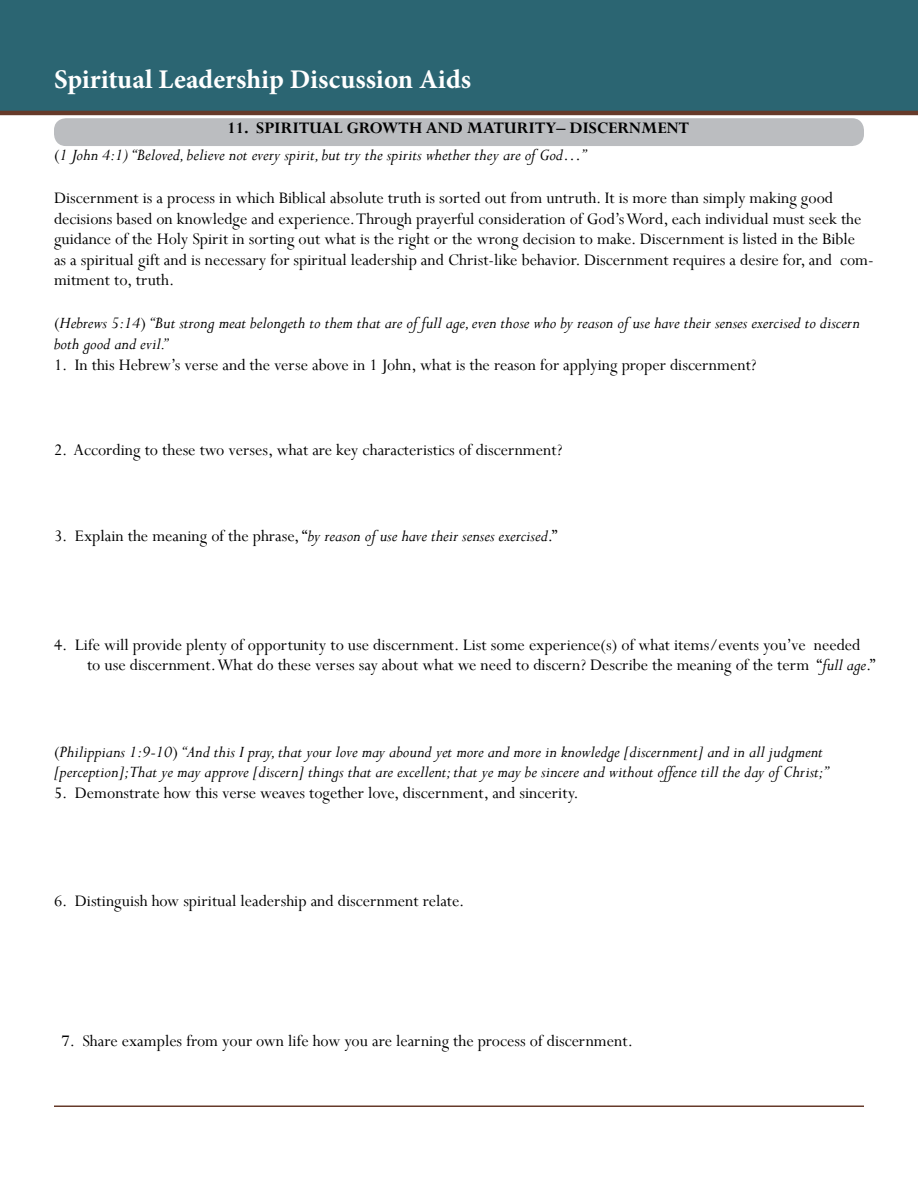
<style>
.page{position:relative;width:918px;height:1188px;background:#fff}
.page>*{position:absolute;margin:0;border:0;box-sizing:border-box;transform-origin:0 0}
.Paragraph_Style1{font:700 27px "Minion Pro";color:#fff}
.Paragraph_Style3{font:18px/20.5px "Perpetua";color:#000}
.Paragraph_Style64{font:italic 18px/20.5px "Perpetua";color:#000}
.Paragraph_Style49{font:18px/20.5px "Perpetua";color:#000}
.Paragraph_Style33{font:18px "Perpetua";color:#000}
.Paragraph_Style8{font:italic 18px/20.5px "Perpetua";color:#000}
.Paragraph_Style1-2{font:18px "Perpetua";color:#000}
.Paragraph_Style3-2{font:italic 18px "Perpetua";color:#000}
.Paragraph_Style18{font:italic 18px "Perpetua";color:#000}
.Paragraph_Style22{font:18px "Perpetua";color:#000}
.Paragraph_Style1-3{font:700 18px "Perpetua";color:#000}
.s1{font-style:normal}
.s2{font-style:italic}
</style>
<div class="page">
<div style="left:0;top:0;width:918px;height:113px;background:#2b6572"></div>
<hr style="left:0;top:111px;width:918px;height:4px;background:#663a2a">
<div style="left:54px;top:118px;width:810px;height:28px;background:#bbbdc0"></div>
<hr style="left:54px;top:1106px;width:810px;height:1px;background:#663a2a">
<p class="Paragraph_Style1" style="left:54px;top:60px;width:419px">Spiritual Leadership Discussion Aids</p>
<p class="Paragraph_Style1-3" style="left:228px;top:116px;width:463px">11. SPIRITUAL GROWTH AND MATURITY– DISCERNMENT</p>
<p class="Paragraph_Style3-2" style="left:54px;top:144px;width:533px"><span class="s1">(</span>1 John 4:1) “Beloved, believe not every spirit, but try the spirits whether they are of God…”</p>
<p class="Paragraph_Style3" style="left:54px;top:187px;width:821px">Discernment is a process in which Biblical absolute truth is sorted out from untruth. It is more than simply making good decisions based on knowledge and experience. Through prayerful consideration of God’s Word, each individual must seek the guidance of the Holy Spirit in sorting out what is the right or the wrong decision to make. Discernment is listed in the Bible<br>as a spiritual gift and is necessary for spiritual leadership and Christ-like behavior. Discernment requires a desire for, and com&shy;mitment to, truth.</p>
<p class="Paragraph_Style8" style="left:54px;top:312px;width:808px"><span class="s1">(</span>Hebrews 5:14<span class="s1">)</span> “But strong meat belongeth to them that are of full age, even those who by reason of use have their senses exercised to discern both good and evil.”</p>
<p class="Paragraph_Style33" style="left:54px;top:353px;width:704px">1. In this Hebrew’s verse and the verse above in 1 John, what is the reason for applying proper discernment?</p>
<p class="Paragraph_Style33" style="left:54px;top:439px;width:510px">2. According to these two verses, what are key characteristics of discernment?</p>
<p class="Paragraph_Style18" style="left:54px;top:524px;width:505px"><span class="s1">3. Explain the meaning of the phrase, “</span>by reason of use have their senses exercised<span class="s1">.”</span></p>
<p class="Paragraph_Style49" style="left:87px;top:634px;width:790px;text-indent:-33px">4. Life will provide plenty of opportunity to use discernment. List some experience(s) of what items/events you’ve needed to use discernment. What do these verses say about what we need to discern? Describe the meaning of the term “<span class="s2">full age</span>.”</p>
<p class="Paragraph_Style64" style="left:54px;top:741px;width:776px"><span class="s1">(</span>Philippians 1:9-10<span class="s1">)</span> “And this I pray, that your love may abound yet more and more in knowledge [discernment] and in all judgment [perception];That ye may approve [discern] things that are excellent; that ye may be sincere and without offence till the day of Christ;”</p>
<p class="Paragraph_Style22" style="left:54px;top:782px;width:526px">5. Demonstrate how this verse weaves together love, discernment, and sincerity.</p>
<p class="Paragraph_Style1-2" style="left:54px;top:890px;width:412px">6. Distinguish how spiritual leadership and discernment relate.</p>
<p class="Paragraph_Style1-2" style="left:62px;top:1029px;width:573px">7. Share examples from your own life how you are learning the process of discernment.</p>
</div>
